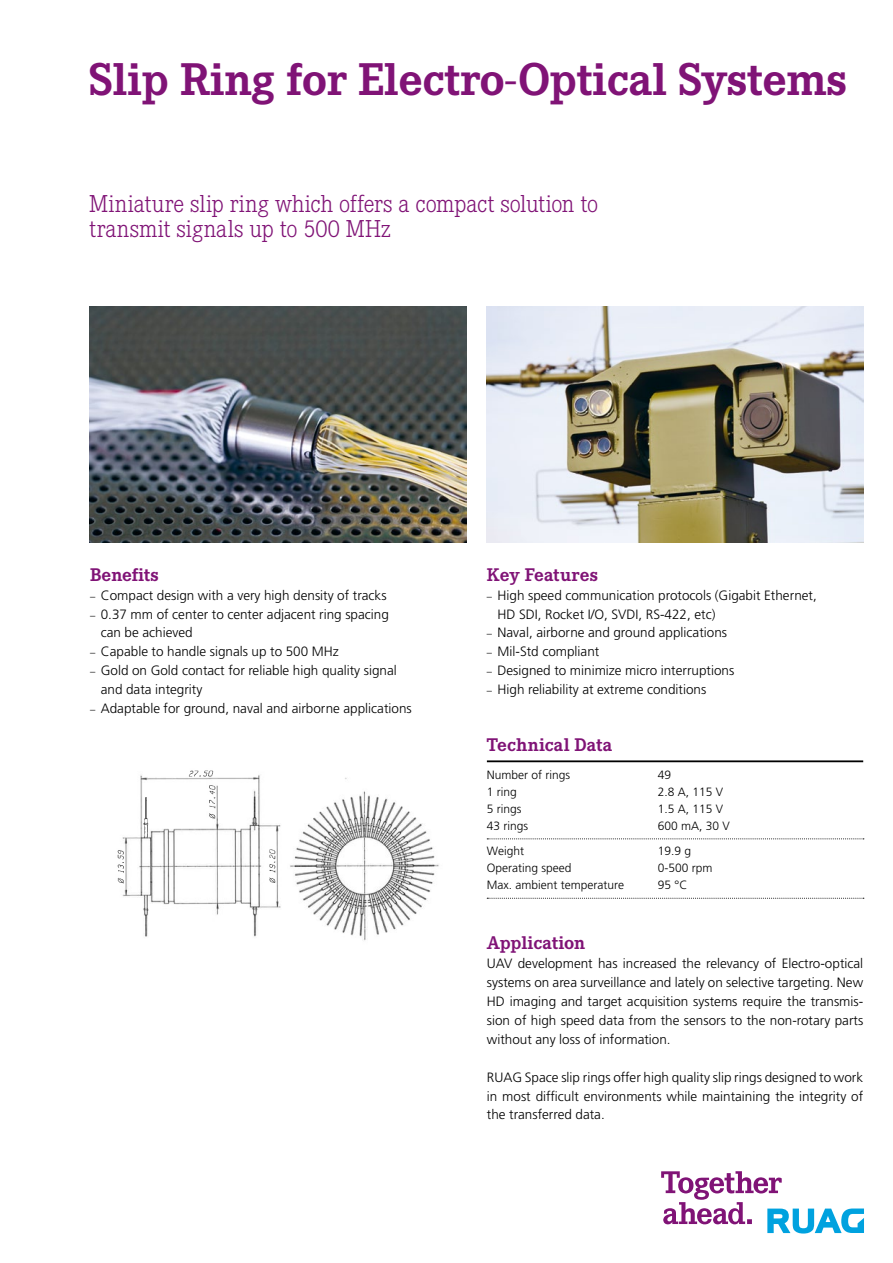
<style>
.page{position:relative;width:893px;height:1263px;background:#fff}
.page>*{position:absolute;margin:0;border:0;box-sizing:border-box;transform-origin:0 0}
.t1{font:700 45px "Corporate EBQ";letter-spacing:-.01em;color:#801376}
.t2{font:300 24px/25.2px "Corporate EBQ";color:#801376}
.t3{font:700 18px "Corporate EBQ";color:#801376}
.t4{font:300 13.5px/18.9px "Frutiger";color:#000}
.t5{font:300 12px "Frutiger";color:#000}
.s1{font-size:10.5px}
</style>
<div class="page">
<svg style="left:661px;top:1171px;width:203px;height:62px"></svg>
<hr style="left:487px;top:760px;width:376px;height:2px;background:#000">
<svg style="left:487px;top:838px;width:377px;height:1px"></svg>
<svg style="left:487px;top:898px;width:377px;height:1px"></svg>
<img style="left:117px;top:770px;width:322px;height:171px">
<img style="left:89px;top:307px;width:377px;height:236px">
<img style="left:487px;top:307px;width:376px;height:236px">
<h1 class="t1" style="left:89px;top:52px;width:759px">Slip Ring for Electro-Optical Systems</h1>
<h2 class="t2" style="left:89px;top:192px;width:510px">Miniature slip ring which offers a compact solution to transmit signals up to 500 MHz</h2>
<h3 class="t3" style="left:90px;top:564px;width:70px">Benefits</h3>
<p class="t4" style="left:90px;top:585px;width:298px"><span class="s1">–</span> Compact design with a very high density of tracks</p>
<p class="t4" style="left:101px;top:604px;width:290px;text-indent:-11px"><span class="s1">–</span> 0.37 mm of center to center adjacent ring spacing can be achieved</p>
<p class="t4" style="left:90px;top:642px;width:250px"><span class="s1">–</span> Capable to handle signals up to 500 MHz</p>
<p class="t4" style="left:101px;top:661px;width:298px;text-indent:-11px"><span class="s1">–</span> Gold on Gold contact for reliable high quality signal and data integrity</p>
<p class="t4" style="left:90px;top:699px;width:323px"><span class="s1">–</span> Adaptable for ground, naval and airborne applications</p>
<h3 class="t3" style="left:487px;top:564px;width:112px">Key Features</h3>
<p class="t4" style="left:497px;top:585px;width:321px;text-indent:-11px"><span class="s1">–</span> High speed communication protocols (Gigabit Ethernet,<br>HD SDI, Rocket I/O, SVDI, RS-422, etc)</p>
<p class="t4" style="left:487px;top:623px;width:242px"><span class="s1">–</span> Naval, airborne and ground applications</p>
<p class="t4" style="left:487px;top:642px;width:114px"><span class="s1">–</span> Mil-Std compliant</p>
<p class="t4" style="left:487px;top:661px;width:249px"><span class="s1">–</span> Designed to minimize micro interruptions</p>
<p class="t4" style="left:487px;top:680px;width:221px"><span class="s1">–</span> High reliability at extreme conditions</p>
<h3 class="t3" style="left:487px;top:734px;width:127px">Technical Data</h3>
<p class="t5" style="left:487px;top:768px;width:85px">Number of rings</p>
<p class="t5" style="left:658px;top:768px;width:15px">49</p>
<p class="t5" style="left:487px;top:785px;width:32px">1 ring</p>
<p class="t5" style="left:658px;top:785px;width:67px">2.8 A, 115 V</p>
<p class="t5" style="left:487px;top:802px;width:36px">5 rings</p>
<p class="t5" style="left:658px;top:802px;width:67px">1.5 A, 115 V</p>
<p class="t5" style="left:487px;top:819px;width:43px">43 rings</p>
<p class="t5" style="left:658px;top:819px;width:74px">600 mA, 30 V</p>
<p class="t5" style="left:487px;top:844px;width:39px">Weight</p>
<p class="t5" style="left:658px;top:844px;width:35px">19.9 g</p>
<p class="t5" style="left:487px;top:861px;width:86px">Operating speed</p>
<p class="t5" style="left:658px;top:861px;width:56px">0-500 rpm</p>
<p class="t5" style="left:487px;top:878px;width:139px">Max. ambient temperature</p>
<p class="t5" style="left:658px;top:878px;width:31px">95 °C</p>
<h3 class="t3" style="left:487px;top:932px;width:100px">Application</h3>
<p class="t4" style="left:487px;top:954px;width:378px;text-align:justify">UAV development has increased the relevancy of Electro-optical systems on area surveillance and lately on selective targeting. New HD imaging and target acquisition systems require the transmis&shy;sion of high speed data from the sensors to the non-rotary parts without any loss of information.</p>
<p class="t4" style="left:487px;top:1067px;width:378px;text-align:justify">RUAG Space slip rings offer high quality slip rings designed to work in most difficult environments while maintaining the integrity of the transferred data.</p>
</div>
